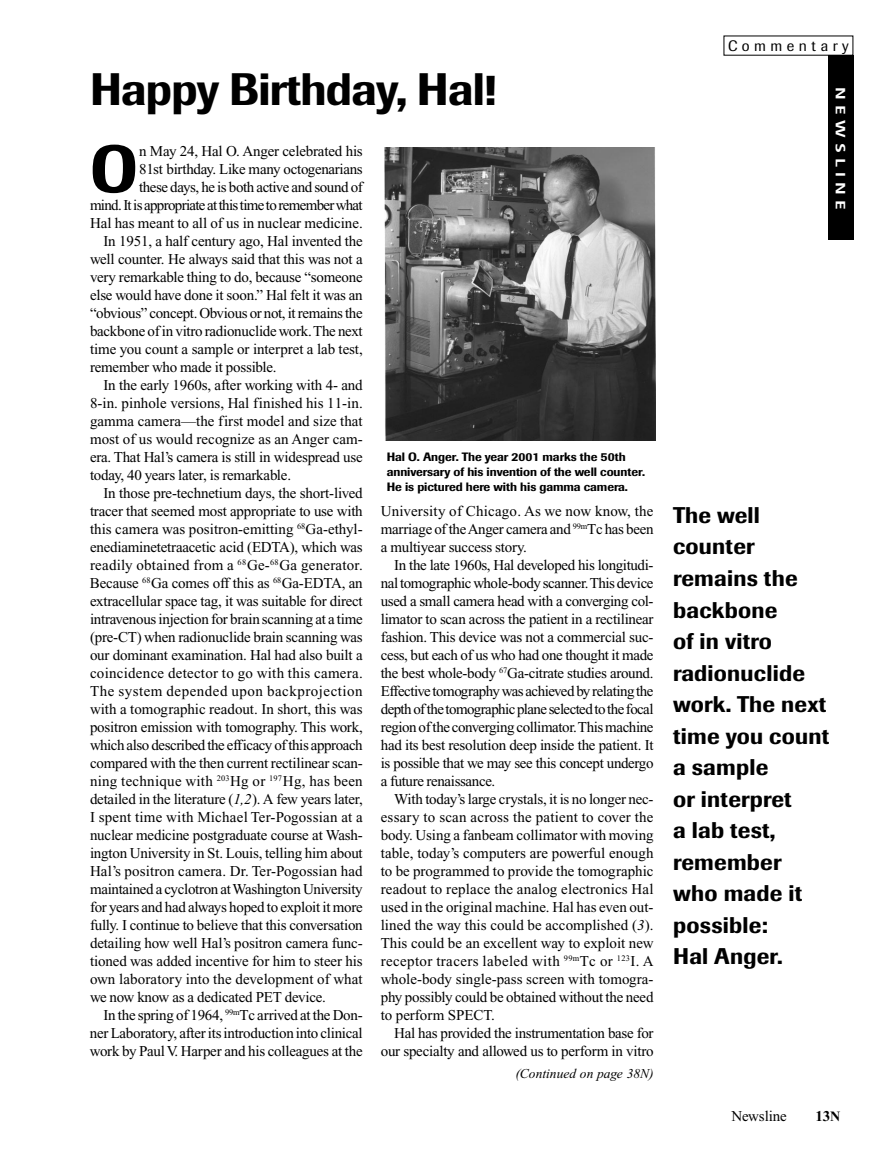
<style>
.page{position:relative;width:891px;height:1175px;background:#fff}
.page>*{position:absolute;margin:0;border:0;box-sizing:border-box;transform-origin:0 0}
.t1{font:500 65.7px "Imago";color:#000}
.t2{font:500 45px "Imago";letter-spacing:-.015em;color:#000}
.t3{font:500 22.5px/31.5px "Imago";letter-spacing:.01em;color:#000}
.t4{font:15px/18px "Times";letter-spacing:-.015em;color:#000;text-align:justify}
.t5{font:15px "Times";letter-spacing:.015em;color:#000}
.t6{font:15px "Times";letter-spacing:.01em;color:#000}
.t7{font:15px "Times";letter-spacing:-.045em;color:#000}
.t8{font:15px "Times";letter-spacing:.02em;color:#000}
.t9{font:15px "Times";letter-spacing:.005em;color:#000}
.t10{font:15px "Times";letter-spacing:.035em;color:#000}
.t11{font:15px "Imago";letter-spacing:.3em;color:#000}
.t12{font:700 15px "Times";color:#000}
.t13{font:italic 13.5px "Times";color:#000}
.t14{font:700 13.5px "Frutiger";letter-spacing:.3em;color:#fff;scale:1.3 1}
.t15{font:500 12px/15px "Imago";letter-spacing:-.005em;color:#000}
.s1{font-style:italic}
.s2{font-size:14.25px}
</style>
<div class="page">
<div style="left:828px;top:56px;width:25px;height:184px;background:#000"></div>
<img style="left:384px;top:147px;width:271px;height:293px">
<h2 class="t2" style="left:90px;top:73px;width:408px">Happy Birthday, Hal!</h2>
<h1 class="t1" style="left:90px;top:146px;width:49px">O</h1>
<p class="t4" style="left:139px;top:143px;width:225px">n May 24, Hal O. Anger celebrated his</p>
<p class="t4" style="left:139px;top:161px;width:225px">81st birthday. Like many octogenarians</p>
<p class="t4" style="left:139px;top:179px;width:225px">these days, he is both active and sound of</p>
<p class="t7" style="left:90px;top:200px;width:274px">mind. It is appropriate at this time to remember what</p>
<p class="t4" style="left:90px;top:215px;width:274px">Hal has meant to all of us in nuclear medicine.</p>
<p class="t4" style="left:104px;top:233px;width:261px">In 1951, a half century ago, Hal invented the</p>
<p class="t4" style="left:90px;top:251px;width:274px">well counter. He always said that this was not a</p>
<p class="t4" style="left:90px;top:269px;width:274px">very remarkable thing to do, because “someone</p>
<p class="t4" style="left:90px;top:287px;width:274px">else would have done it soon.” Hal felt it was an</p>
<p class="t4" style="left:90px;top:305px;width:274px">“obvious” concept. Obvious or not, it remains the</p>
<p class="t4" style="left:90px;top:323px;width:274px">backbone of in vitro radionuclide work. The next</p>
<p class="t4" style="left:90px;top:341px;width:274px">time you count a sample or interpret a lab test,</p>
<p class="t4" style="left:90px;top:359px;width:188px">remember who made it possible.</p>
<p class="t4" style="left:104px;top:377px;width:261px">In the early 1960s, after working with 4- and</p>
<p class="t4" style="left:90px;top:395px;width:274px">8-in. pinhole versions, Hal finished his 11-in.</p>
<p class="t4" style="left:90px;top:413px;width:274px">gamma camera—the first model and size that</p>
<p class="t9" style="left:90px;top:434px;width:274px">most of us would recognize as an Anger cam-</p>
<p class="t4" style="left:90px;top:449px;width:274px">era. That Hal’s camera is still in widespread use</p>
<p class="t4" style="left:90px;top:467px;width:203px">today, 40 years later, is remarkable.</p>
<p class="t4" style="left:104px;top:485px;width:261px">In those pre-technetium days, the short-lived</p>
<p class="t4" style="left:90px;top:503px;width:274px">tracer that seemed most appropriate to use with</p>
<p class="t4" style="left:90px;top:521px;width:274px">this camera was positron-emitting <sup>68</sup>Ga-ethyl-</p>
<p class="t4" style="left:90px;top:539px;width:274px">enediaminetetraacetic acid (EDTA), which was</p>
<p class="t5" style="left:90px;top:560px;width:274px">readily obtained from a <sup>68</sup>Ge-<sup>68</sup>Ga generator.</p>
<p class="t4" style="left:90px;top:575px;width:274px">Because <sup>68</sup>Ga comes off this as <sup>68</sup>Ga-EDTA, an</p>
<p class="t4" style="left:90px;top:593px;width:274px">extracellular space tag, it was suitable for direct</p>
<p class="t4" style="left:90px;top:611px;width:274px">intravenous injection for brain scanning at a time</p>
<p class="t4" style="left:90px;top:629px;width:274px">(pre-CT) when radionuclide brain scanning was</p>
<p class="t4" style="left:90px;top:647px;width:274px">our dominant examination. Hal had also built a</p>
<p class="t5" style="left:90px;top:668px;width:274px">coincidence detector to go with this camera.</p>
<p class="t10" style="left:90px;top:686px;width:274px">The system depended upon backprojection</p>
<p class="t4" style="left:90px;top:701px;width:274px">with a tomographic readout. In short, this was</p>
<p class="t4" style="left:90px;top:719px;width:274px">positron emission with tomography. This work,</p>
<p class="t4" style="left:90px;top:737px;width:274px">which also described the efficacy of this approach</p>
<p class="t4" style="left:90px;top:755px;width:274px">compared with the then current rectilinear scan-</p>
<p class="t8" style="left:90px;top:776px;width:274px">ning technique with <sup>203</sup>Hg or <sup>197</sup>Hg, has been</p>
<p class="t4" style="left:90px;top:791px;width:274px">detailed in the literature (<span class="s1">1,2</span>). A few years later,</p>
<p class="t5" style="left:90px;top:812px;width:274px">I spent time with Michael Ter-Pogossian at a</p>
<p class="t4" style="left:90px;top:827px;width:274px">nuclear medicine postgraduate course at Wash-</p>
<p class="t4" style="left:90px;top:845px;width:274px">ington University in St. Louis, telling him about</p>
<p class="t6" style="left:90px;top:866px;width:274px">Hal’s positron camera. Dr. Ter-Pogossian had</p>
<p class="t4" style="left:90px;top:881px;width:274px">maintained a cyclotron at Washington University</p>
<p class="t4" style="left:90px;top:899px;width:274px">for years and had always hoped to exploit it more</p>
<p class="t4" style="left:90px;top:917px;width:274px">fully. I continue to believe that this conversation</p>
<p class="t4" style="left:90px;top:935px;width:274px">detailing how well Hal’s positron camera func-</p>
<p class="t4" style="left:90px;top:953px;width:274px">tioned was added incentive for him to steer his</p>
<p class="t6" style="left:90px;top:974px;width:274px">own laboratory into the development of what</p>
<p class="t4" style="left:90px;top:989px;width:238px">we now know as a dedicated PET device.</p>
<p class="t4" style="left:104px;top:1007px;width:261px">In the spring of 1964, <sup>99m</sup>Tc arrived at the Don-</p>
<p class="t4" style="left:90px;top:1025px;width:274px">ner Laboratory, after its introduction into clinical</p>
<p class="t4" style="left:90px;top:1043px;width:274px">work by Paul V. Harper and his colleagues at the</p>
<p class="t15" style="left:387px;top:450px;width:260px">Hal O. Anger. The year 2001 marks the 50th anniversary of his invention of the well counter.<br>He is pictured here with his gamma camera.</p>
<p class="t4" style="left:381px;top:503px;width:274px">University of Chicago. As we now know, the marriage of the Anger camera and <sup>99m</sup>Tc has been a multiyear success story.</p>
<p class="t4" style="left:381px;top:557px;width:274px;text-indent:14px">In the late 1960s, Hal developed his longitudi&shy;nal tomographic whole-body scanner. This device used a small camera head with a converging col&shy;limator to scan across the patient in a rectilinear fashion. This device was not a commercial suc&shy;cess, but each of us who had one thought it made the best whole-body <sup>67</sup>Ga-citrate studies around.<br>Effective tomography was achieved by relating the depth of the tomographic plane selected to the focal region of the converging collimator. This machine had its best resolution deep inside the patient. It is possible that we may see this concept undergo a future renaissance.</p>
<p class="t4" style="left:381px;top:791px;width:274px;text-indent:14px">With today’s large crystals, it is no longer nec&shy;essary to scan across the patient to cover the body. Using a fanbeam collimator with moving table, today’s computers are powerful enough to be programmed to provide the tomographic readout to replace the analog electronics Hal used in the original machine. Hal has even out&shy;lined the way this could be accomplished (<span class="s1">3</span>).<br>This could be an excellent way to exploit new receptor tracers labeled with <sup>99m</sup>Tc or <sup>123</sup>I. A whole-body single-pass screen with tomogra&shy;phy possibly could be obtained without the need to perform SPECT.</p>
<p class="t4" style="left:381px;top:1025px;width:274px;text-align:right">Hal has provided the instrumentation base for our specialty and allowed us to perform in vitro</p>
<p class="t13" style="left:515px;top:1068px;width:140px">(Continued on page 38N)</p>
<p class="t11" style="left:728px;top:40px;width:122px">Commentary</p>
<p class="t14" style="left:846px;top:87px;width:96px;rotate:90deg">NEWSLINE</p>
<h3 class="t3" style="left:673px;top:501px;width:158px">The well counter remains the backbone<br>of in vitro radionuclide work. The next time you count a sample<br>or interpret<br>a lab test, remember who made it possible:<br>Hal Anger.</h3>
<p class="t4" style="left:731px;top:1108px;width:57px">Newsline</p>
<p class="t12" style="left:816px;top:1110px;width:26px">13<span class="s2">N</span></p>
</div>
